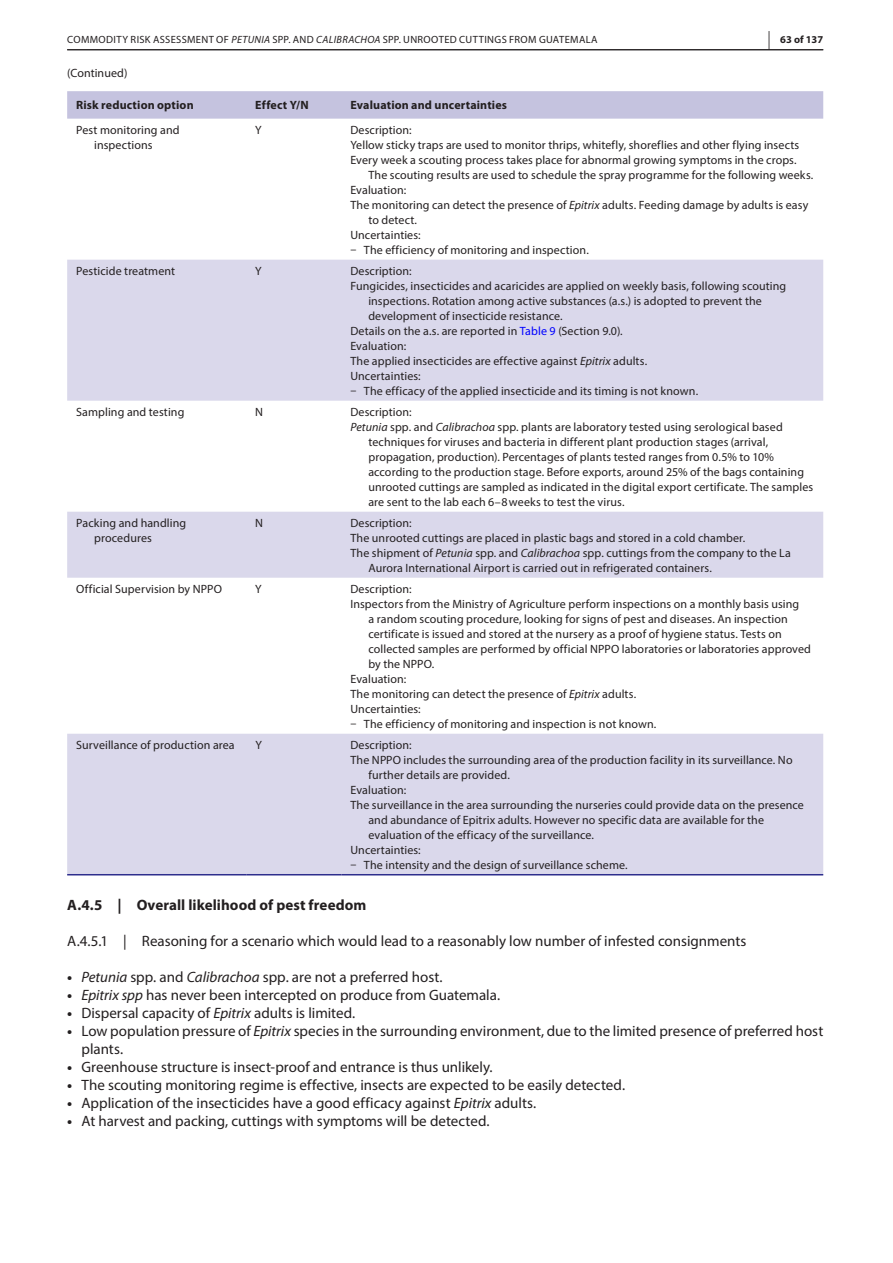
<style>
.page{position:relative;width:893px;height:1263px;background:#fff}
.page>*{position:absolute;margin:0;border:0;box-sizing:border-box;transform-origin:0 0}
.t1{font:15px/18px "Myriad Pro";color:#231f20}
.t2{font:700 15px "Myriad Pro";letter-spacing:.005em;color:#231f20}
.t3{font:12px/15px "Myriad Pro";letter-spacing:.01em;color:#231f20}
.t4{font:700 12px "Myriad Pro";letter-spacing:.01em;color:#231f20}
.t5{font:10.5px "Myriad Pro";letter-spacing:.035em;color:#231f20}
.t6{font:700 10.5px "Myriad Pro";color:#231f20}
.s1{font-style:italic}
.s2{font-size:18.6px}
.s3{color:#00f}
.s4{font-weight:700}
</style>
<div class="page">
<hr style="left:67px;top:49px;width:756px;height:1px;background:#231f20">
<svg style="left:67px;top:91px;width:756px;height:28px;background:#c6c4df"></svg>
<svg style="left:67px;top:260px;width:756px;height:614px;fill:#dad8eb"></svg>
<hr style="left:67px;top:874px;width:179px;height:1px;background:#2e2e8d">
<hr style="left:246px;top:874px;width:95px;height:1px;background:#2e2e8d">
<hr style="left:341px;top:874px;width:482px;height:1px;background:#2e2e8d">
<p class="t5" style="left:67px;top:33px;width:532px">COMMODITY RISK ASSESSMENT OF <span class="s1">PETUNIA</span> SPP. AND <span class="s1">CALIBRACHOA</span> SPP. UNROOTED CUTTINGS FROM GUATEMALA</p>
<p class="t6" style="left:768px;top:32px;width:56px"><span class="s2">|</span> 63 of 137</p>
<p class="t3" style="left:67px;top:66px;width:62px">(Continued)</p>
<p class="t4" style="left:76px;top:98px;width:119px">Risk reduction option</p>
<p class="t4" style="left:255px;top:98px;width:55px">Effect Y/N</p>
<p class="t4" style="left:350px;top:98px;width:158px">Evaluation and uncertainties</p>
<p class="t3" style="left:94px;top:122px;width:87px;text-indent:-18px">Pest monitoring and inspections</p>
<p class="t3" style="left:255px;top:122px;width:8px">Y</p>
<p class="t3" style="left:350px;top:122px;width:63px">Description:</p>
<p class="t3" style="left:350px;top:137px;width:450px">Yellow sticky traps are used to monitor thrips, whitefly, shoreflies and other flying insects</p>
<p class="t3" style="left:350px;top:152px;width:448px">Every week a scouting process takes place for abnormal growing symptoms in the crops.</p>
<p class="t3" style="left:368px;top:167px;width:446px">The scouting results are used to schedule the spray programme for the following weeks.</p>
<p class="t3" style="left:350px;top:182px;width:57px">Evaluation:</p>
<p class="t3" style="left:350px;top:197px;width:460px">The monitoring can detect the presence of <span class="s1">Epitrix</span> adults. Feeding damage by adults is easy</p>
<p class="t3" style="left:368px;top:212px;width:50px">to detect.</p>
<p class="t3" style="left:350px;top:227px;width:72px">Uncertainties:</p>
<p class="t3" style="left:350px;top:242px;width:240px">– The efficiency of monitoring and inspection.</p>
<p class="t3" style="left:76px;top:263px;width:101px">Pesticide treatment</p>
<p class="t3" style="left:255px;top:263px;width:8px">Y</p>
<p class="t3" style="left:350px;top:263px;width:63px">Description:</p>
<p class="t3" style="left:350px;top:278px;width:437px">Fungicides, insecticides and acaricides are applied on weekly basis, following scouting</p>
<p class="t3" style="left:368px;top:293px;width:395px">inspections. Rotation among active substances (a.s.) is adopted to prevent the</p>
<p class="t3" style="left:368px;top:308px;width:196px">development of insecticide resistance.</p>
<p class="t3" style="left:350px;top:323px;width:274px">Details on the a.s. are reported in <span class="s3">Table 9</span> (Section 9.0).</p>
<p class="t3" style="left:350px;top:338px;width:57px">Evaluation:</p>
<p class="t3" style="left:350px;top:353px;width:298px">The applied insecticides are effective against <span class="s1">Epitrix</span> adults.</p>
<p class="t3" style="left:350px;top:368px;width:72px">Uncertainties:</p>
<p class="t3" style="left:351px;top:383px;width:349px">– The efficacy of the applied insecticide and its timing is not known.</p>
<p class="t3" style="left:76px;top:404px;width:110px">Sampling and testing</p>
<p class="t3" style="left:255px;top:404px;width:9px">N</p>
<p class="t3" style="left:350px;top:404px;width:63px">Description:</p>
<p class="t3" style="left:350px;top:419px;width:434px"><span class="s1">Petunia</span> spp. and <span class="s1">Calibrachoa</span> spp. plants are laboratory tested using serological based</p>
<p class="t3" style="left:368px;top:434px;width:401px">techniques for viruses and bacteria in different plant production stages (arrival,</p>
<p class="t3" style="left:368px;top:449px;width:407px">propagation, production). Percentages of plants tested ranges from 0.5% to 10%</p>
<p class="t3" style="left:368px;top:464px;width:437px">according to the production stage. Before exports, around 25% of the bags containing</p>
<p class="t3" style="left:368px;top:479px;width:446px">unrooted cuttings are sampled as indicated in the digital export certificate. The samples</p>
<p class="t3" style="left:368px;top:494px;width:258px">are sent to the lab each 6–8weeks to test the virus.</p>
<p class="t3" style="left:94px;top:515px;width:93px;text-indent:-18px">Packing and handling procedures</p>
<p class="t3" style="left:255px;top:515px;width:9px">N</p>
<p class="t3" style="left:350px;top:515px;width:63px">Description:</p>
<p class="t3" style="left:350px;top:530px;width:396px">The unrooted cuttings are placed in plastic bags and stored in a cold chamber.</p>
<p class="t3" style="left:350px;top:545px;width:442px">The shipment of <span class="s1">Petunia</span> spp. and <span class="s1">Calibrachoa</span> spp. cuttings from the company to the La</p>
<p class="t3" style="left:368px;top:560px;width:345px">Aurora International Airport is carried out in refrigerated containers.</p>
<p class="t3" style="left:76px;top:581px;width:147px">Official Supervision by NPPO</p>
<p class="t3" style="left:255px;top:581px;width:8px">Y</p>
<p class="t3" style="left:350px;top:581px;width:63px">Description:</p>
<p class="t3" style="left:350px;top:596px;width:450px">Inspectors from the Ministry of Agriculture perform inspections on a monthly basis using</p>
<p class="t3" style="left:368px;top:611px;width:421px">a random scouting procedure, looking for signs of pest and diseases. An inspection</p>
<p class="t3" style="left:368px;top:626px;width:415px">certificate is issued and stored at the nursery as a proof of hygiene status. Tests on</p>
<p class="t3" style="left:368px;top:641px;width:444px">collected samples are performed by official NPPO laboratories or laboratories approved</p>
<p class="t3" style="left:368px;top:656px;width:67px">by the NPPO.</p>
<p class="t3" style="left:350px;top:671px;width:57px">Evaluation:</p>
<p class="t3" style="left:350px;top:686px;width:287px">The monitoring can detect the presence of <span class="s1">Epitrix</span> adults.</p>
<p class="t3" style="left:350px;top:701px;width:72px">Uncertainties:</p>
<p class="t3" style="left:351px;top:716px;width:307px">– The efficiency of monitoring and inspection is not known.</p>
<p class="t3" style="left:76px;top:737px;width:160px">Surveillance of production area</p>
<p class="t3" style="left:255px;top:737px;width:8px">Y</p>
<p class="t3" style="left:350px;top:737px;width:63px">Description:</p>
<p class="t3" style="left:350px;top:752px;width:444px">The NPPO includes the surrounding area of the production facility in its surveillance. No</p>
<p class="t3" style="left:368px;top:767px;width:143px">further details are provided.</p>
<p class="t3" style="left:350px;top:782px;width:57px">Evaluation:</p>
<p class="t3" style="left:350px;top:797px;width:455px">The surveillance in the area surrounding the nurseries could provide data on the presence</p>
<p class="t3" style="left:368px;top:812px;width:397px">and abundance of Epitrix adults. However no specific data are available for the</p>
<p class="t3" style="left:368px;top:827px;width:227px">evaluation of the efficacy of the surveillance.</p>
<p class="t3" style="left:350px;top:842px;width:72px">Uncertainties:</p>
<p class="t3" style="left:351px;top:857px;width:279px">– The intensity and the design of surveillance scheme.</p>
<p class="t2" style="left:67px;top:895px;width:301px">A.4.5 | Overall likelihood of pest freedom</p>
<p class="t1" style="left:67px;top:932px;width:681px">A.4.5.1 | Reasoning for a scenario which would lead to a reasonably low number of infested consignments</p>
<p class="t1" style="left:67px;top:968px;width:377px"><span class="s4">•</span> <span class="s1">Petunia</span> spp. and <span class="s1">Calibrachoa</span> spp. are not a preferred host.</p>
<p class="t1" style="left:67px;top:986px;width:435px"><span class="s4">•</span> <span class="s1">Epitrix spp</span> has never been intercepted on produce from Guatemala.</p>
<p class="t1" style="left:67px;top:1004px;width:290px"><span class="s4">•</span> Dispersal capacity of <span class="s1">Epitrix</span> adults is limited.</p>
<p class="t1" style="left:81px;top:1022px;width:743px;text-indent:-14px"><span class="s4">•</span> Low population pressure of <span class="s1">Epitrix</span> species in the surrounding environment, due to the limited presence of preferred host plants.</p>
<p class="t1" style="left:67px;top:1058px;width:427px"><span class="s4">•</span> Greenhouse structure is insect-proof and entrance is thus unlikely.</p>
<p class="t1" style="left:67px;top:1076px;width:559px"><span class="s4">•</span> The scouting monitoring regime is effective, insects are expected to be easily detected.</p>
<p class="t1" style="left:67px;top:1094px;width:471px"><span class="s4">•</span> Application of the insecticides have a good efficacy against <span class="s1">Epitrix</span> adults.</p>
<p class="t1" style="left:67px;top:1112px;width:424px"><span class="s4">•</span> At harvest and packing, cuttings with symptoms will be detected.</p>
</div>
